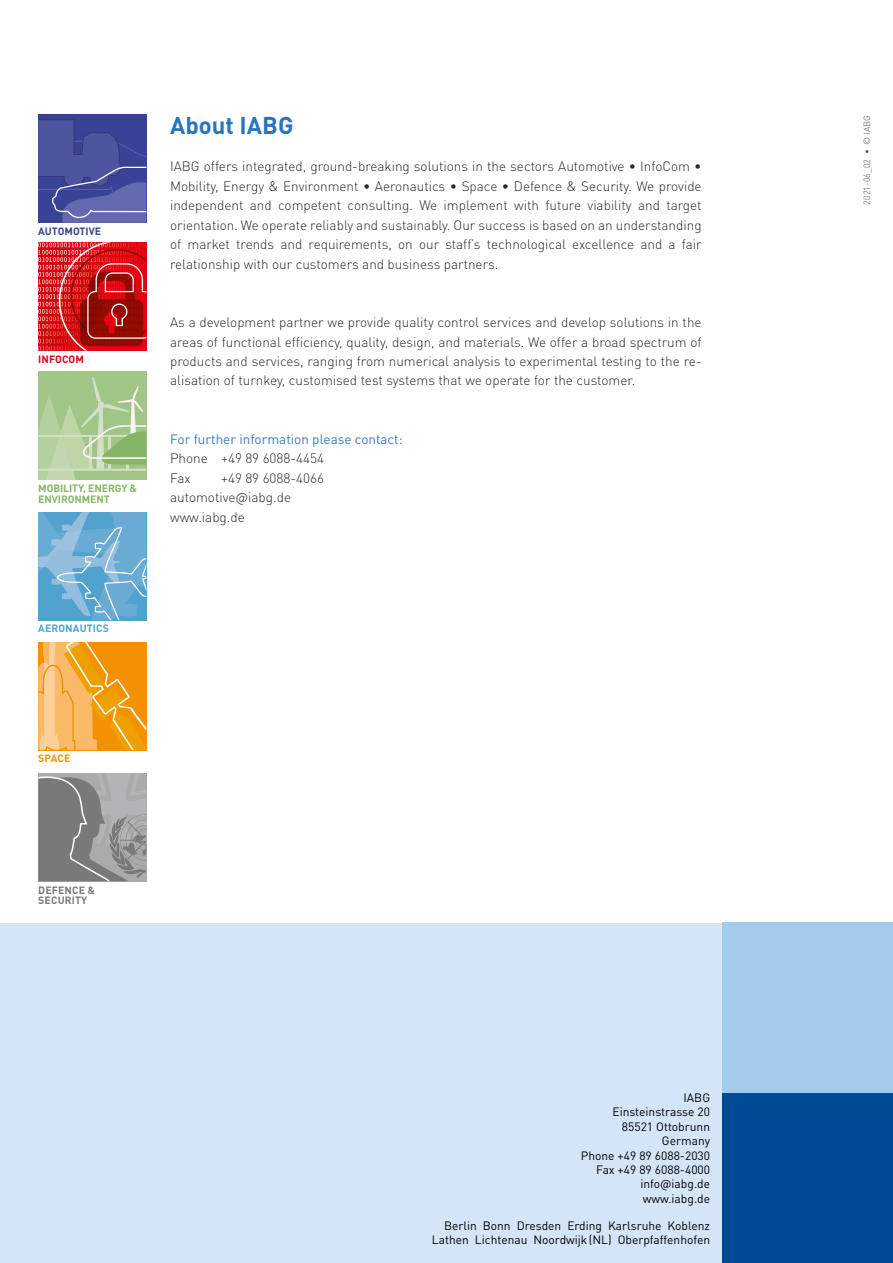
<style>
.page{position:relative;width:893px;height:1263px;background:#fff}
.page>*{position:absolute;margin:0;border:0;box-sizing:border-box;transform-origin:0 0}
.t1{font:700 24px "DINOT";color:#2975bb}
.t2{font:300 13.5px/19.5px "DINOT";color:#282827;text-align:justify}
.t3{font:13.5px "DINOT";color:#3a7abe}
.t4{font:12px/14.4px "DINOT";color:#000;text-align:right}
.t5{font:700 10.5px/10.5px "DINOT";letter-spacing:-.01em;color:#86b666}
.t6{font:700 10.5px/10.5px "DINOT";letter-spacing:.01em;color:#787978}
.t7{font:700 10.5px "DINOT";letter-spacing:.01em;color:#51a2ce}
.t8{font:700 10.5px "DINOT";color:#3a4295}
.t9{font:700 10.5px "DINOT";letter-spacing:.005em;color:#e30013}
.t10{font:700 10.5px "DINOT";letter-spacing:.005em;color:#f39100}
.t11{font:300 9px "DINOT";color:#565656}
</style>
<div class="page">
<div style="left:0;top:923px;width:893px;height:340px;background:#d3e5f7"></div>
<div style="left:723px;top:923px;width:170px;height:170px;background:#a2cbee"></div>
<div style="left:723px;top:1093px;width:170px;height:170px;background:#004a93"></div>
<svg style="left:38px;top:773px;width:108px;height:108px;background:#8f9090"></svg>
<svg style="left:38px;top:642px;width:108px;height:108px;background:#f5aa38"></svg>
<svg style="left:38px;top:512px;width:108px;height:108px;background:#70afd5"></svg>
<div style="left:38px;top:372px;width:108px;height:108px;background:#a1c587"></div>
<svg style="left:38px;top:377px;width:108px;height:103px"></svg>
<svg style="left:38px;top:242px;width:109px;height:109px;background:#c92326"></svg>
<svg style="left:38px;top:115px;width:108px;height:108px;background:#4c549f"></svg>
<p class="t8" style="left:38px;top:224px;width:64px">AUTOMOTIVE</p>
<p class="t9" style="left:38px;top:352px;width:47px">INFOCOM</p>
<p class="t5" style="left:38px;top:483px;width:100px">MOBILITY, ENERGY &amp;<br>ENVIRONMENT</p>
<h1 class="t1" style="left:170px;top:109px;width:125px">About IABG</h1>
<p class="t2" style="left:170px;top:156px;width:533px">IABG offers integrated, ground-breaking solutions in the sectors Automotive • InfoCom • Mobility, Energy &amp; Environment • Aeronautics • Space • Defence &amp; Security. We provide independent and competent consulting. We implement with future viability and target orientation. We operate reliably and sustainably. Our success is based on an understanding of market trends and requirements, on our staff’s technological excellence and a fair relationship with our customers and business partners.</p>
<p class="t2" style="left:170px;top:312px;width:533px">As a development partner we provide quality control services and develop solutions in the areas of functional efficiency, quality, design, and materials. We offer a broad spectrum of products and services, ranging from numerical analysis to experimental testing to the re&shy;alisation of turnkey, customised test systems that we operate for the customer.</p>
<p class="t3" style="left:170px;top:431px;width:234px">For further information please contact:</p>
<p class="t2" style="left:170px;top:449px;width:155px">Phone +49 89 6088-4454<br>Fax</p>
<p class="t2" style="left:170px;top:468px;width:155px;text-align:left;text-indent:51px">+49 89 6088-4066 automotive@iabg.de www.iabg.de</p>
<p class="t7" style="left:38px;top:622px;width:72px">AERONAUTICS</p>
<p class="t10" style="left:38px;top:752px;width:34px">SPACE</p>
<p class="t6" style="left:38px;top:884px;width:58px">DEFENCE &amp;<br>SECURITY</p>
<p class="t4" style="left:581px;top:1090px;width:131px">IABG<br>Einsteinstrasse 20<br>85521 Ottobrunn<br>Germany<br>Phone +49 89 6088-2030<br>Fax +49 89 6088-4000 info@iabg.de www.iabg.de</p>
<p class="t4" style="left:432px;top:1218px;width:280px">Berlin Bonn Dresden Erding Karlsruhe Koblenz<br>Lathen Lichtenau Noordwijk(NL) Oberpfaffenhofen</p>
<p class="t11" style="left:861px;top:205px;width:91px;rotate:-90deg">2021-06_02 • © IABG</p>
</div>
